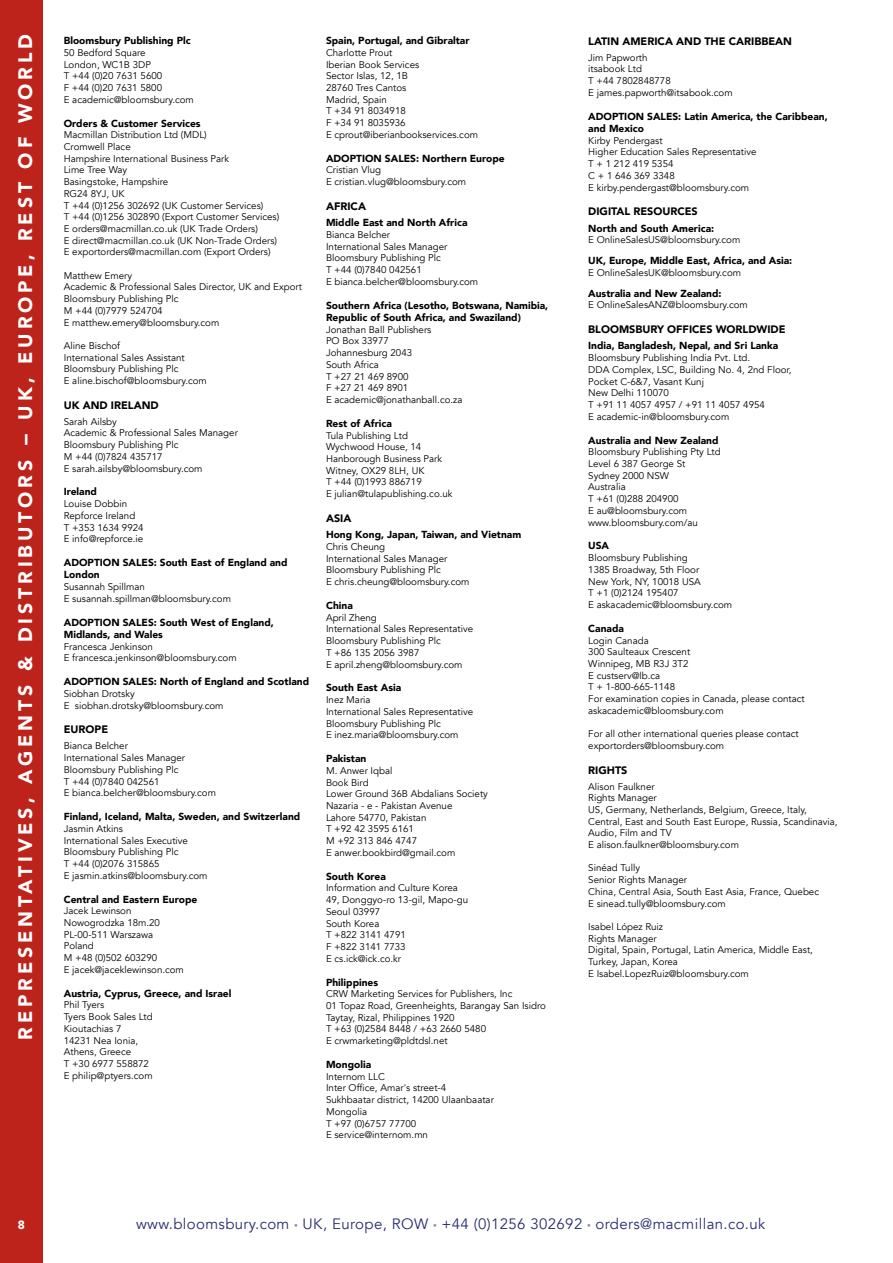
<style>
.page{position:relative;width:893px;height:1263px;background:#fff}
.page>*{position:absolute;margin:0;border:0;box-sizing:border-box;transform-origin:0 0}
.t1{font:900 19.5px "Avenir";letter-spacing:.2em;color:#fff}
.t2{font:15px "Avenir";letter-spacing:.025em;color:#292d72}
.t3{font:900 12px "Avenir";color:#fff}
.t4{font:900 10.8px "Avenir";color:#000}
.t5{font:900 10.2px/12.3px "Avenir";color:#000}
.t6{font:9.75px/11.7px "Avenir";color:#000}
.s1{font-size:7.5px;color:#8b84b2}
</style>
<div class="page">
<div style="left:0;top:0;width:43px;height:1263px;background:#bd231b"></div>
<h1 class="t1" style="left:9px;top:1040px;width:1007px;rotate:-90deg">REPRESENTATIVES, AGENTS &amp; DISTRIBUTORS − UK, EUROPE, REST OF WORLD</h1>
<p class="t5" style="left:64px;top:34px;width:128px">Bloomsbury Publishing Plc</p>
<p class="t6" style="left:64px;top:47px;width:132px">50 Bedford Square<br>London, WC1B 3DP<br>T +44 (0)20 7631 5600<br>F +44 (0)20 7631 5800<br>E academic@bloomsbury.com</p>
<p class="t5" style="left:64px;top:117px;width:138px">Orders &amp; Customer Services</p>
<p class="t6" style="left:64px;top:129px;width:217px">Macmillan Distribution Ltd (MDL)<br>Cromwell Place<br>Hampshire International Business Park<br>Lime Tree Way<br>Basingstoke, Hampshire<br>RG24 8YJ, UK<br>T +44 (0)1256 302692 (UK Customer Services)<br>T +44 (0)1256 302890 (Export Customer Services)<br>E orders@macmillan.co. uk (UK Trade Orders)<br>E direct@macmillan.co. uk (UK Non-Trade Orders)<br>E exportorders@macmillan.com (Export Orders)</p>
<p class="t6" style="left:64px;top:270px;width:240px">Matthew Emery<br>Academic &amp; Professional Sales Director, UK and Export<br>Bloomsbury Publishing Plc<br>M +44 (0)7979 524704<br>E matthew.emery@bloomsbury.com</p>
<p class="t6" style="left:64px;top:340px;width:145px">Aline Bischof<br>International Sales Assistant<br>Bloomsbury Publishing Plc<br>E aline. bischof@bloomsbury.com</p>
<p class="t4" style="left:64px;top:396px;width:96px">UK AND IRELAND</p>
<p class="t6" style="left:64px;top:416px;width:176px">Sarah Ailsby<br>Academic &amp; Professional Sales Manager<br>Bloomsbury Publishing Plc<br>M +44 (0)7824 435717<br>E sarah.ailsby@bloomsbury.com</p>
<p class="t5" style="left:64px;top:485px;width:35px">Ireland</p>
<p class="t6" style="left:64px;top:498px;width:81px">Louise Dobbin<br>Repforce Ireland<br>T +353 1634 9924<br>E info@repforce. ie</p>
<p class="t5" style="left:64px;top:556px;width:225px">ADOPTION SALES: South East of England and<br>London</p>
<p class="t6" style="left:64px;top:581px;width:169px">Susannah Spillman<br>E susannah.spillman@bloomsbury.com</p>
<p class="t5" style="left:64px;top:616px;width:211px">ADOPTION SALES: South West of England,<br>Midlands, and Wales</p>
<p class="t6" style="left:64px;top:641px;width:174px">Francesca Jenkinson<br>E francesca.jenkinson@bloomsbury.com</p>
<p class="t5" style="left:64px;top:675px;width:247px">ADOPTION SALES: North of England and Scotland</p>
<p class="t6" style="left:64px;top:688px;width:161px">Siobhan Drotsky<br>E siobhan.drotsky@bloomsbury.com</p>
<p class="t4" style="left:64px;top:720px;width:46px">EUROPE</p>
<p class="t6" style="left:64px;top:740px;width:154px">Bianca Belcher<br>International Sales Manager<br>Bloomsbury Publishing Plc<br>T +44 (0)7840 042561<br>E bianca. belcher@bloomsbury.com</p>
<p class="t5" style="left:64px;top:810px;width:238px">Finland, Iceland, Malta, Sweden, and Switzerland</p>
<p class="t6" style="left:64px;top:823px;width:145px">Jasmin Atkins<br>International Sales Executive<br>Bloomsbury Publishing Plc<br>T +44 (0)2076 315865<br>E jasmin.atkins@bloomsbury.com</p>
<p class="t5" style="left:64px;top:893px;width:135px">Central and Eastern Europe</p>
<p class="t6" style="left:64px;top:905px;width:122px">Jacek Lewinson<br>Nowogrodzka 18m. 20<br>PL-00-511 Warszawa<br>Poland<br>M +48 (0)502 603290<br>E jacek@jaceklewinson.com</p>
<p class="t5" style="left:64px;top:987px;width:169px">Austria, Cyprus, Greece, and Israel</p>
<p class="t6" style="left:64px;top:999px;width:91px">Phil Tyers<br>Tyers Book Sales Ltd<br>Kioutachias 7<br>14231 Nea Ionia,<br>Athens, Greece<br>T +30 6977 558872<br>E philip@ptyers.com</p>
<p class="t5" style="left:326px;top:34px;width:145px">Spain, Portugal, and Gibraltar</p>
<p class="t6" style="left:326px;top:47px;width:154px">Charlotte Prout<br>Iberian Book Services<br>Sector Islas, 12, 1B<br>28760 Tres Cantos<br>Madrid, Spain<br>T +34 91 8034918<br>F +34 91 8035936<br>E cprout@iberianbookservices. com</p>
<p class="t5" style="left:326px;top:152px;width:180px">ADOPTION SALES: Northern Europe</p>
<p class="t6" style="left:326px;top:164px;width:142px">Cristian Vlug<br>E cristian.vlug@bloomsbury.com</p>
<p class="t4" style="left:326px;top:197px;width:42px">AFRICA</p>
<p class="t5" style="left:326px;top:216px;width:143px">Middle East and North Africa</p>
<p class="t6" style="left:326px;top:229px;width:154px">Bianca Belcher<br>International Sales Manager<br>Bloomsbury Publishing Plc<br>T +44 (0)7840 042561<br>E bianca. belcher@bloomsbury.com</p>
<p class="t5" style="left:326px;top:299px;width:224px">Southern Africa (Lesotho, Botswana, Namibia,<br>Republic of South Africa, and Swaziland)</p>
<p class="t6" style="left:326px;top:324px;width:138px">Jonathan Ball Publishers<br>PO Box 33977<br>Johannesburg 2043<br>South Africa<br>T +27 21 469 8900<br>F +27 21 469 8901<br>E academic@jonathanball.co.za</p>
<p class="t5" style="left:326px;top:417px;width:67px">Rest of Africa</p>
<p class="t6" style="left:326px;top:429px;width:128px">Tula Publishing Ltd<br>Wychwood House, 14<br>Hanborough Business Park<br>Witney, OX29 8LH, UK<br>T +44 (0)1993 886719<br>E julian@tulapublishing.co.uk</p>
<p class="t4" style="left:326px;top:509px;width:27px">ASIA</p>
<p class="t5" style="left:326px;top:528px;width:197px">Hong Kong, Japan, Taiwan, and Vietnam</p>
<p class="t6" style="left:326px;top:541px;width:145px">Chris Cheung<br>International Sales Manager<br>Bloomsbury Publishing Plc<br>E chris.cheung@bloomsbury.com</p>
<p class="t5" style="left:326px;top:599px;width:28px">China</p>
<p class="t6" style="left:326px;top:612px;width:149px">April Zheng<br>International Sales Representative<br>Bloomsbury Publishing Plc<br>T +86 135 2056 3987<br>E april.zheng@bloomsbury.com</p>
<p class="t5" style="left:326px;top:681px;width:77px">South East Asia</p>
<p class="t6" style="left:326px;top:694px;width:149px">Inez Maria<br>International Sales Representative<br>Bloomsbury Publishing Plc<br>E inez. maria@bloomsbury.com</p>
<p class="t5" style="left:326px;top:752px;width:42px">Pakistan</p>
<p class="t6" style="left:326px;top:765px;width:163px">M. Anwer Iqbal<br>Book Bird<br>Lower Ground 36B Abdalians Society<br>Nazaria - e - Pakistan Avenue<br>Lahore 54770, Pakistan<br>T +92 42 3595 6161<br>M +92 313 846 4747<br>E anwer. bookbird@gmail.com</p>
<p class="t5" style="left:326px;top:870px;width:61px">South Korea</p>
<p class="t6" style="left:326px;top:882px;width:144px">Information and Culture Korea<br>49, Donggyo-ro 13-gil, Mapo-gu<br>Seoul 03997<br>South Korea<br>T +822 3141 4791<br>F +822 3141 7733<br>E cs. ick@ick.co. kr</p>
<p class="t5" style="left:326px;top:976px;width:54px">Philippines</p>
<p class="t6" style="left:326px;top:988px;width:221px">CRW Marketing Services for Publishers, Inc<br>01 Topaz Road, Greenheights, Barangay San Isidro Taytay, Rizal, Philippines 1920<br>T +63 (0)2584 8448 / +63 2660 5480<br>E crwmarketing@pldtdsl. net</p>
<p class="t5" style="left:326px;top:1058px;width:47px">Mongolia</p>
<p class="t6" style="left:326px;top:1071px;width:169px">Internom LLC<br>Inter Office, Amar's street-4<br>Sukhbaatar district, 14200 Ulaanbaatar<br>Mongolia<br>T +97 (0)6757 77700<br>E service@internom. mn</p>
<p class="t4" style="left:588px;top:32px;width:205px">LATIN AMERICA AND THE CARIBBEAN</p>
<p class="t6" style="left:588px;top:52px;width:146px">Jim Papworth<br>itsabook Ltd<br>T +44 7802848778<br>E james. papworth@itsabook.com</p>
<p class="t5" style="left:588px;top:110px;width:241px">ADOPTION SALES: Latin America, the Caribbean, and Mexico</p>
<p class="t6" style="left:588px;top:135px;width:170px">Kirby Pendergast<br>Higher Education Sales Representative<br>T + 1 212 419 5354<br>C + 1 646 369 3348<br>E kirby. pendergast@bloomsbury.com</p>
<p class="t4" style="left:588px;top:202px;width:111px">DIGITAL RESOURCES</p>
<p class="t5" style="left:588px;top:222px;width:127px">North and South America:</p>
<p class="t6" style="left:588px;top:234px;width:154px">E OnlineSalesUS@bloomsbury.com</p>
<p class="t5" style="left:588px;top:254px;width:205px">UK, Europe, Middle East, Africa, and Asia:</p>
<p class="t6" style="left:588px;top:267px;width:154px">E OnlineSalesUK@bloomsbury.com</p>
<p class="t5" style="left:588px;top:287px;width:135px">Australia and New Zealand:</p>
<p class="t6" style="left:588px;top:299px;width:161px">E OnlineSalesANZ@bloomsbury.com</p>
<p class="t4" style="left:588px;top:320px;width:199px">BLOOMSBURY OFFICES WORLDWIDE</p>
<p class="t5" style="left:588px;top:339px;width:192px">India, Bangladesh, Nepal, and Sri Lanka</p>
<p class="t6" style="left:588px;top:352px;width:205px">Bloomsbury Publishing India Pvt. Ltd.<br>DDA Complex, LSC, Building No. 4, 2nd Floor,<br>Pocket C-6&amp;7, Vasant Kunj<br>New Delhi 110070<br>T +91 11 4057 4957 / +91 11 4057 4954<br>E academic-in@bloomsbury.com</p>
<p class="t5" style="left:588px;top:434px;width:132px">Australia and New Zealand</p>
<p class="t6" style="left:588px;top:446px;width:134px">Bloomsbury Publishing Pty Ltd<br>Level 6 387 George St<br>Sydney 2000 NSW<br>Australia<br>T +61 (0)288 204900<br>E au@bloomsbury.com<br>www. bloomsbury.com/au</p>
<p class="t5" style="left:588px;top:539px;width:22px">USA</p>
<p class="t6" style="left:588px;top:552px;width:145px">Bloomsbury Publishing<br>1385 Broadway, 5th Floor<br>New York, NY, 10018 USA<br>T +1 (0)2124 195407<br>E askacademic@bloomsbury.com</p>
<p class="t5" style="left:588px;top:622px;width:37px">Canada</p>
<p class="t6" style="left:588px;top:635px;width:218px">Login Canada<br>300 Saulteaux Crescent<br>Winnipeg, MB R3J 3T2<br>E custserv@lb. ca<br>T + 1-800-665-1148<br>For examination copies in Canada, please contact askacademic@bloomsbury.com</p>
<p class="t6" style="left:588px;top:728px;width:212px">For all other international queries please contact exportorders@bloomsbury.com</p>
<p class="t4" style="left:588px;top:761px;width:41px">RIGHTS</p>
<p class="t6" style="left:588px;top:780px;width:251px">Alison Faulkner<br>Rights Manager<br>US, Germany, Netherlands, Belgium, Greece, Italy,<br>Central, East and South East Europe, Russia, Scandinavia,<br>Audio, Film and TV<br>E alison.faulkner@bloomsbury.com</p>
<p class="t6" style="left:588px;top:862px;width:232px">Sinéad Tully<br>Senior Rights Manager<br>China, Central Asia, South East Asia, France, Quebec<br>E sinead.tully@bloomsbury.com</p>
<p class="t6" style="left:588px;top:921px;width:226px">Isabel López Ruiz<br>Rights Manager<br>Digital, Spain, Portugal, Latin America, Middle East,<br>Turkey, Japan, Korea<br>E Isabel. LopezRuiz@bloomsbury.com</p>
<p class="t3" style="left:18px;top:1214px;width:9px">8</p>
<h2 class="t2" style="left:136px;top:1215px;width:631px">www.bloomsbury.com <span class="s1">•</span> UK, Europe, ROW <span class="s1">•</span> +44 (0)1256 302692 <span class="s1">•</span> orders@macmillan.co.uk</h2>
</div>
